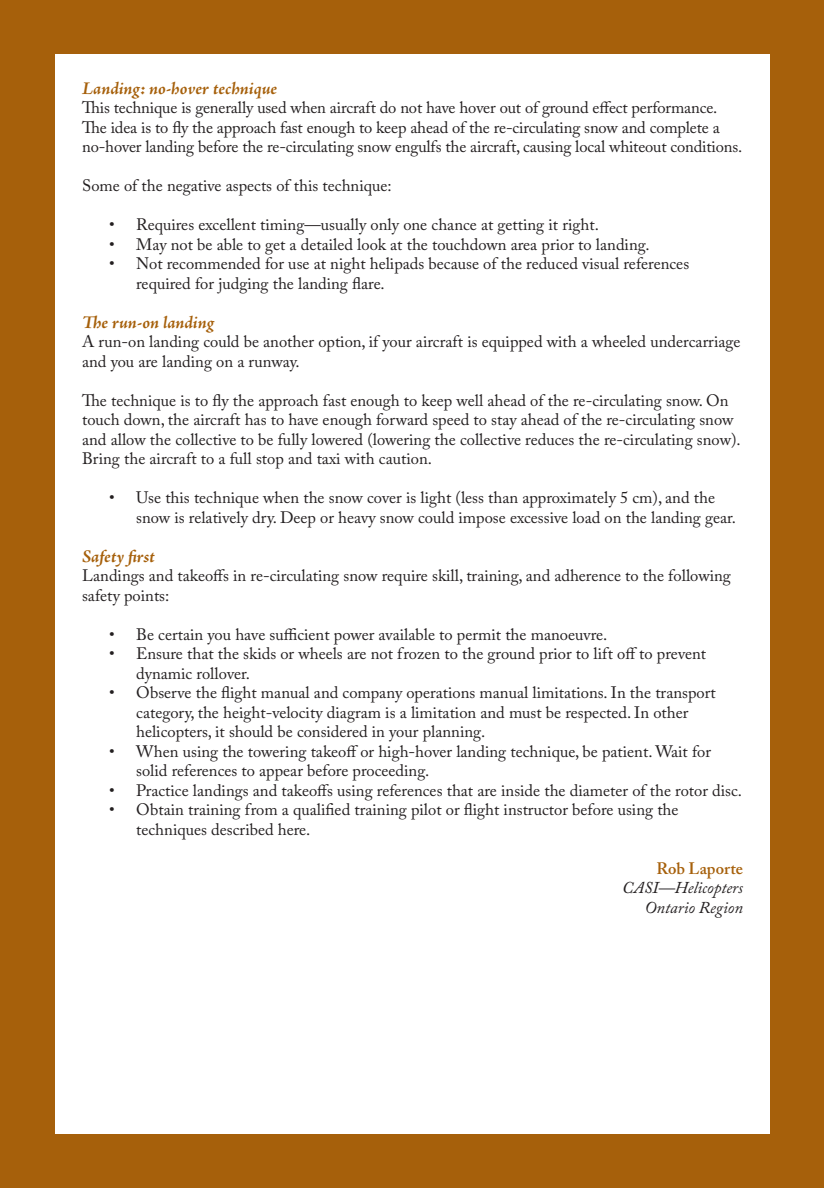
<style>
.page{position:relative;width:824px;height:1188px;background:#a6600b}
.page>*{position:absolute;margin:0;border:0;box-sizing:border-box;transform-origin:0 0}
.t1{font:italic 700 18px "Adobe Jenson Pro";letter-spacing:-.005em;color:#a6600b}
.t2{font:16.5px/19.5px "Adobe Caslon Pro";color:#231f20}
.t3{font:italic 16.5px/19.5px "Adobe Caslon Pro";color:#231f20;text-align:right}
.t4{font:600 16.5px "Adobe Caslon Pro";color:#a6600b}
</style>
<div class="page">
<div style="left:55px;top:54px;width:715px;height:1080px;background:#fff"></div>
<p class="t1" style="left:82px;top:78px;width:197px">Landing: no-hover technique</p>
<p class="t2" style="left:82px;top:98px;width:661px">This technique is generally used when aircraft do not have hover out of ground effect performance.<br>The idea is to fly the approach fast enough to keep ahead of the re-circulating snow and complete a no-hover landing before the re-circulating snow engulfs the aircraft, causing local whiteout conditions.</p>
<p class="t2" style="left:82px;top:176px;width:311px">Some of the negative aspects of this technique:</p>
<p class="t2" style="left:136px;top:215px;width:554px">Requires excellent timing—usually only one chance at getting it right.<br>May not be able to get a detailed look at the touchdown area prior to landing.<br>Not recommended for use at night helipads because of the reduced visual references required for judging the landing flare.</p>
<p class="t1" style="left:82px;top:312px;width:133px">The run-on landing</p>
<p class="t2" style="left:82px;top:332px;width:660px">A run-on landing could be another option, if your aircraft is equipped with a wheeled undercarriage and you are landing on a runway.</p>
<p class="t2" style="left:82px;top:391px;width:660px">The technique is to fly the approach fast enough to keep well ahead of the re-circulating snow. On touch down, the aircraft has to have enough forward speed to stay ahead of the re-circulating snow and allow the collective to be fully lowered (lowering the collective reduces the re-circulating snow).<br>Bring the aircraft to a full stop and taxi with caution.</p>
<p class="t2" style="left:136px;top:488px;width:601px">Use this technique when the snow cover is light (less than approximately 5 cm), and the snow is relatively dry. Deep or heavy snow could impose excessive load on the landing gear.</p>
<p class="t1" style="left:82px;top:546px;width:74px">Safety first</p>
<p class="t2" style="left:82px;top:566px;width:650px">Landings and takeoffs in re-circulating snow require skill, training, and adherence to the following safety points:</p>
<p class="t2" style="left:136px;top:625px;width:607px">Be certain you have sufficient power available to permit the manoeuvre.<br>Ensure that the skids or wheels are not frozen to the ground prior to lift off to prevent dynamic rollover.<br>Observe the flight manual and company operations manual limitations. In the transport category, the height-velocity diagram is a limitation and must be respected. In other helicopters, it should be considered in your planning.<br>When using the towering takeoff or high-hover landing technique, be patient. Wait for solid references to appear before proceeding.<br>Practice landings and takeoffs using references that are inside the diameter of the rotor disc.<br>Obtain training from a qualified training pilot or flight instructor before using the techniques described here.</p>
<p class="t4" style="left:656px;top:859px;width:88px">Rob Laporte</p>
<p class="t3" style="left:622px;top:878px;width:122px">CASI—Helicopters<br>Ontario Region</p>
<p class="t2" style="left:109px;top:215px;width:7px;text-align:justify">• • •</p>
<p class="t2" style="left:109px;top:488px;width:7px">•</p>
<p class="t2" style="left:109px;top:625px;width:7px">• •</p>
<p class="t2" style="left:109px;top:683px;width:7px">•</p>
<p class="t2" style="left:109px;top:742px;width:7px">•</p>
<p class="t2" style="left:109px;top:781px;width:7px">• •</p>
</div>
